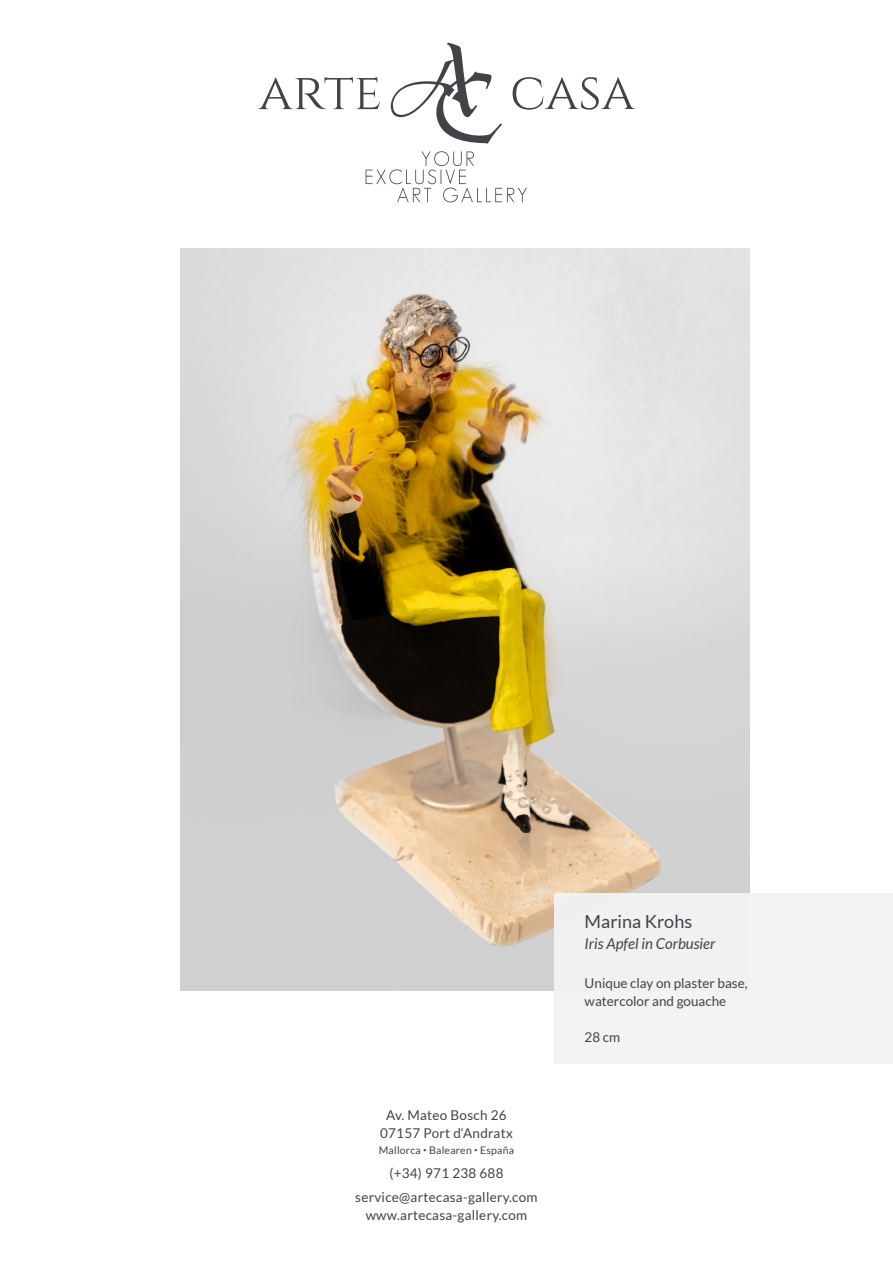
<style>
.page{position:relative;width:893px;height:1263px;background:#fff}
.page>*{position:absolute;margin:0;border:0;box-sizing:border-box;transform-origin:0 0}
.t1{font:18px "Lato";color:#444246}
.t2{font:italic 15px "Lato";color:#444246}
.t3{font:13.5px/18px "Lato";letter-spacing:.02em;color:#444246;text-align:center}
.t4{font:13.5px/18px "Lato";color:#444246}
.t5{font:10.5px "Lato";letter-spacing:.02em;color:#444246}
</style>
<div class="page">
<svg style="left:513px;top:77px;width:122px;height:33px"></svg>
<svg style="left:258px;top:77px;width:122px;height:32px"></svg>
<svg style="left:391px;top:43px;width:111px;height:101px"></svg>
<svg style="left:366px;top:151px;width:161px;height:51px"></svg>
<img style="left:180px;top:248px;width:570px;height:742px">
<div style="left:555px;top:893px;width:338px;height:170px;background:#f2f3f4"></div>
<p class="t3" style="left:380px;top:1107px;width:134px">Av. Mateo Bosch 26<br>07157 Port d‘Andratx</p>
<p class="t5" style="left:379px;top:1145px;width:137px">Mallorca <sup>•</sup> Balearen <sup>•</sup> España</p>
<p class="t3" style="left:355px;top:1161px;width:184px;line-height:24px">(+34) 971 238 688 service@artecasa-gallery.com</p>
<p class="t3" style="left:366px;top:1206px;width:163px">www.artecasa-gallery.com</p>
<h1 class="t1" style="left:585px;top:913px;width:109px">Marina Krohs</h1>
<p class="t2" style="left:585px;top:937px;width:132px">Iris Apfel in Corbusier</p>
<p class="t4" style="left:585px;top:975px;width:165px">Unique clay on plaster base, watercolor and gouache</p>
<p class="t3" style="left:585px;top:1029px;width:37px">28 cm</p>
</div>
